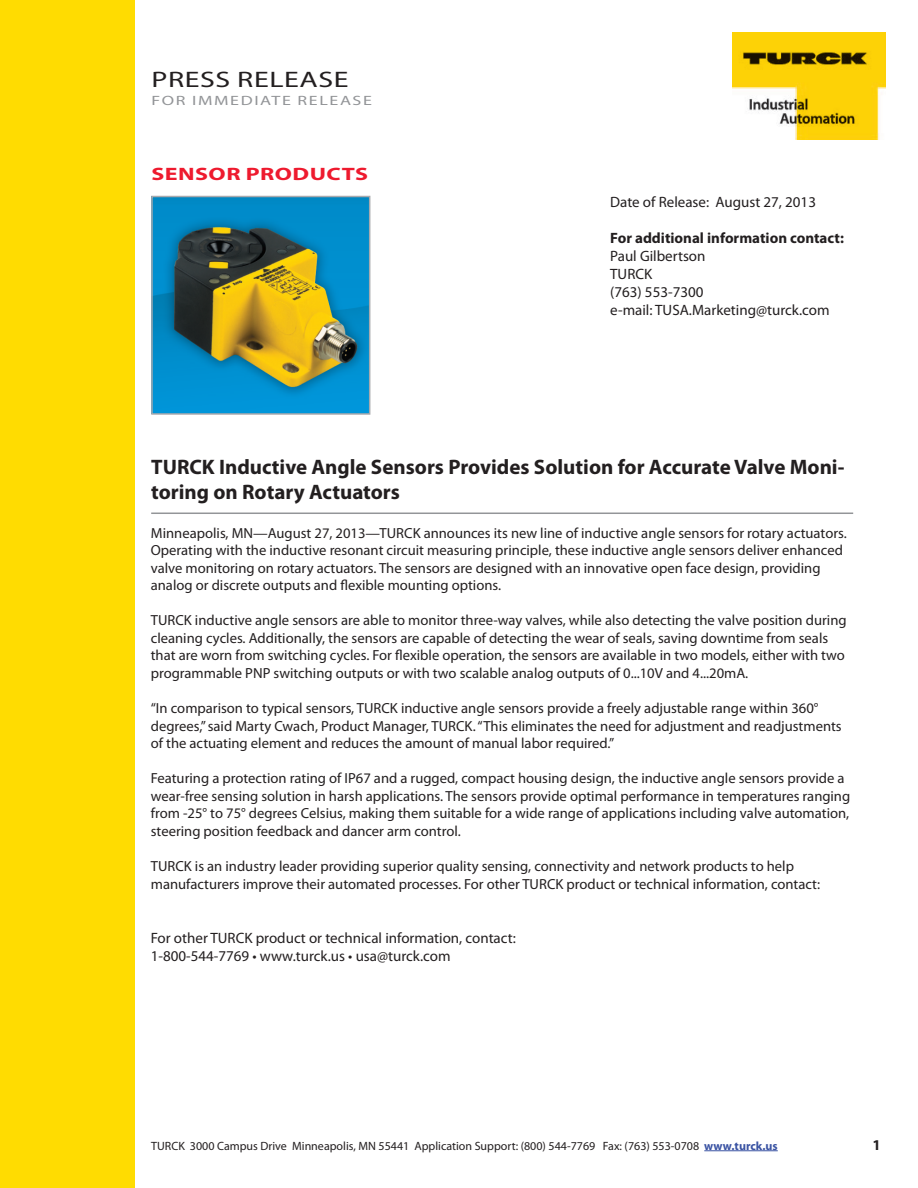
<style>
.page{position:relative;width:918px;height:1188px;background:#fff}
.page>*{position:absolute;margin:0;border:0;box-sizing:border-box;transform-origin:0 0}
.t1{font:22.5px "Myriad Pro";letter-spacing:.02em;color:#231f20;scale:1.33 1}
.PR-PRA_title{font:700 21px/25.2px "Myriad Pro";color:#231f20}
.MONTH_of_release{font:700 18px "Myriad Pro";letter-spacing:.02em;color:#ee1a2e;scale:1.33 1}
.text{font:15px/18px "Myriad Pro";color:#231f20}
.text-2{font:700 15px "Myriad Pro";color:#231f20}
.TURCK_footer{font:700 15px "Myriad Pro";color:#231f20}
.text-3{font:14.7px/17.5px "Myriad Pro";color:#231f20}
.t2{font:13.5px "Myriad Pro";letter-spacing:.09em;color:#939598;scale:1.33 1}
.TURCK_footer-2{font:12px "Myriad Pro";color:#231f20}
.s1{font-weight:700;color:#3a53a3}
</style>
<div class="page">
<hr style="left:704px;top:1150px;width:74px;height:1px;background:#3a53a3">
<div style="left:0;top:0;width:135px;height:1188px;background:#ffdc01"></div>
<img style="left:733px;top:32px;width:153px;height:107px">
<hr style="left:151px;top:513px;width:702px;height:1px;background:#939598">
<img style="left:154px;top:199px;width:213px;height:213px">
<div style="left:151px;top:196px;width:219px;height:219px;border:2px solid #a8a9ad"></div>
<h1 class="t1" style="left:151px;top:66px;width:150px">PRESS RELEASE</h1>
<p class="t2" style="left:151px;top:92px;width:167px">FOR IMMEDIATE RELEASE</p>
<p class="MONTH_of_release" style="left:151px;top:162px;width:164px">SENSOR PRODUCTS</p>
<p class="text" style="left:610px;top:193px;width:207px">Date of Release: August 27, 2013</p>
<p class="text-2" style="left:610px;top:228px;width:235px">For additional information contact:</p>
<p class="text" style="left:610px;top:247px;width:97px">Paul Gilbertson</p>
<p class="text" style="left:610px;top:265px;width:221px">TURCK<br>(763) 553-7300<br>e-mail: TUSA.Marketing@turck.com</p>
<p class="PR-PRA_title" style="left:151px;top:453px;width:695px">TURCK Inductive Angle Sensors Provides Solution for Accurate Valve Moni&shy;toring on Rotary Actuators</p>
<p class="text-3" style="left:151px;top:524px;width:698px">Minneapolis, MN—August 27, 2013—TURCK announces its new line of inductive angle sensors for rotary actuators.<br>Operating with the inductive resonant circuit measuring principle, these inductive angle sensors deliver enhanced valve monitoring on rotary actuators. The sensors are designed with an innovative open face design, providing analog or discrete outputs and flexible mounting options.</p>
<p class="text-3" style="left:151px;top:611px;width:697px">TURCK inductive angle sensors are able to monitor three-way valves, while also detecting the valve position during cleaning cycles. Additionally, the sensors are capable of detecting the wear of seals, saving downtime from seals that are worn from switching cycles. For flexible operation, the sensors are available in two models, either with two programmable PNP switching outputs or with two scalable analog outputs of 0...10V and 4...20mA.</p>
<p class="text-3" style="left:151px;top:699px;width:692px">“In comparison to typical sensors, TURCK inductive angle sensors provide a freely adjustable range within 360° degrees,” said Marty Cwach, Product Manager, TURCK. “This eliminates the need for adjustment and readjustments of the actuating element and reduces the amount of manual labor required.”</p>
<p class="text-3" style="left:151px;top:769px;width:701px">Featuring a protection rating of IP67 and a rugged, compact housing design, the inductive angle sensors provide a wear-free sensing solution in harsh applications. The sensors provide optimal performance in temperatures ranging from -25° to 75° degrees Celsius, making them suitable for a wide range of applications including valve automation, steering position feedback and dancer arm control.</p>
<p class="text-3" style="left:151px;top:857px;width:671px">TURCK is an industry leader providing superior quality sensing, connectivity and network products to help manufacturers improve their automated processes. For other TURCK product or technical information, contact:</p>
<p class="text" style="left:151px;top:928px;width:367px">For other TURCK product or technical information, contact:<br>1-800-544-7769 • www.turck.us • usa@turck.com</p>
<p class="TURCK_footer-2" style="left:151px;top:1138px;width:628px">TURCK 3000 Campus Drive Minneapolis, MN 55441 Application Support: (800) 544-7769 Fax: (763) 553-0708 <span class="s1">www.turck.us</span></p>
<p class="TURCK_footer" style="left:873px;top:1135px;width:10px">1</p>
</div>
